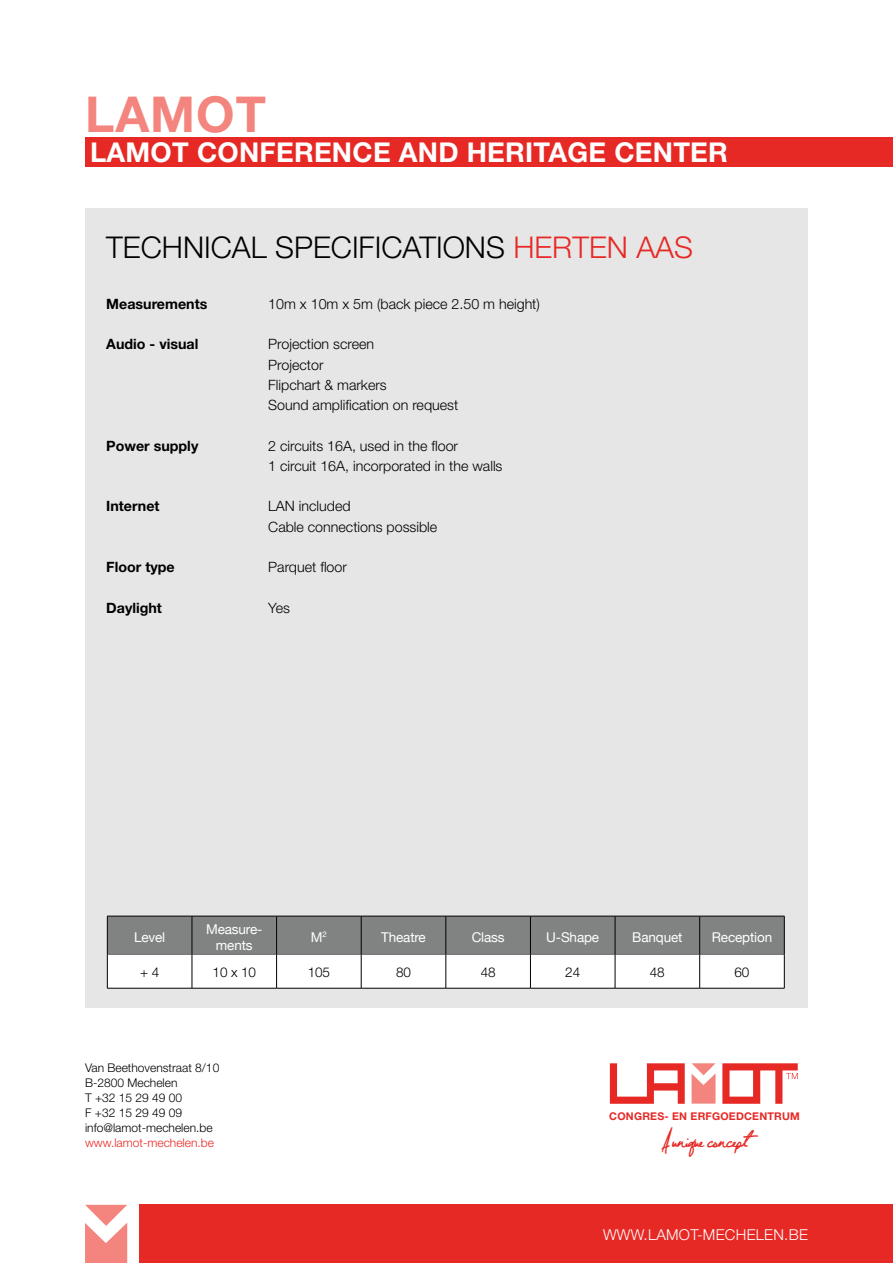
<style>
.page{position:relative;width:893px;height:1263px;background:#fff}
.page>*{position:absolute;margin:0;border:0;box-sizing:border-box;transform-origin:0 0}
.t1{font:700 49.5px "Helvetica Neue";letter-spacing:.02em;color:#f3847e}
.t2{font:300 30px "Helvetica Neue";color:#000}
.t3{font:300 30px "Helvetica Neue";color:#e72925}
.t4{font:700 27.3px "Helvetica Neue";letter-spacing:.01em;color:#fff}
.t5{font:15.45px "Jellyka Nathaniel,a Mystery";color:#e72925}
.t6{font:300 15px "Helvetica Neue";letter-spacing:.02em;color:#fff}
.t7{font:300 14.25px/20.2px "Helvetica Neue";color:#000}
.t8{font:700 14.25px "Helvetica Neue";color:#000}
.t9{font:13.5px/16.2px "Helvetica Neue";letter-spacing:-.01em;color:#fff;text-align:center}
.t10{font:300 13.5px "Helvetica Neue";letter-spacing:-.01em;color:#000}
.t11{font:300 12px/15px "Helvetica Neue";color:#000}
.t12{font:300 12px "Helvetica Neue";color:#e72925}
.t13{font:700 10.65px "Helvetica Neue";letter-spacing:.02em;color:#e72925}
.s1{font-weight:300}
</style>
<div class="page">
<div style="left:85px;top:208px;width:723px;height:800px;background:#e6e6e6"></div>
<div style="left:139px;top:1205px;width:754px;height:58px;background:#e72925"></div>
<svg style="left:85px;top:1205px;width:42px;height:58px"></svg>
<svg style="left:108px;top:917px;width:676px;height:71px;background:#babbbb"></svg>
<hr style="left:108px;top:954px;width:84px;height:1px;background:#6a6c6c">
<hr style="left:192px;top:954px;width:84px;height:1px;background:#6a6c6c">
<hr style="left:277px;top:954px;width:84px;height:1px;background:#6a6c6c">
<hr style="left:361px;top:954px;width:85px;height:1px;background:#6a6c6c">
<hr style="left:446px;top:954px;width:84px;height:1px;background:#6a6c6c">
<hr style="left:531px;top:954px;width:84px;height:1px;background:#6a6c6c">
<hr style="left:615px;top:954px;width:84px;height:1px;background:#6a6c6c">
<hr style="left:700px;top:954px;width:84px;height:1px;background:#6a6c6c">
<hr style="left:107px;top:916px;width:85px;height:1px;background:#000">
<hr style="left:107px;top:916px;width:1px;height:38px;background:#000">
<hr style="left:192px;top:916px;width:85px;height:1px;background:#000">
<hr style="left:192px;top:916px;width:1px;height:38px;background:#000">
<hr style="left:277px;top:916px;width:84px;height:1px;background:#000">
<hr style="left:276px;top:916px;width:1px;height:38px;background:#000">
<hr style="left:361px;top:916px;width:85px;height:1px;background:#000">
<hr style="left:361px;top:916px;width:1px;height:38px;background:#000">
<hr style="left:446px;top:916px;width:84px;height:1px;background:#000">
<hr style="left:446px;top:916px;width:1px;height:38px;background:#000">
<hr style="left:530px;top:916px;width:85px;height:1px;background:#000">
<hr style="left:530px;top:916px;width:1px;height:38px;background:#000">
<hr style="left:615px;top:916px;width:85px;height:1px;background:#000">
<hr style="left:615px;top:916px;width:1px;height:38px;background:#000">
<hr style="left:700px;top:916px;width:84px;height:1px;background:#000">
<hr style="left:699px;top:916px;width:1px;height:38px;background:#000">
<hr style="left:784px;top:916px;width:1px;height:38px;background:#000">
<hr style="left:107px;top:954px;width:1px;height:34px;background:#000">
<hr style="left:192px;top:954px;width:1px;height:34px;background:#000">
<hr style="left:276px;top:954px;width:1px;height:34px;background:#000">
<hr style="left:361px;top:954px;width:1px;height:34px;background:#000">
<hr style="left:446px;top:954px;width:1px;height:34px;background:#000">
<hr style="left:530px;top:954px;width:1px;height:34px;background:#000">
<hr style="left:615px;top:954px;width:1px;height:34px;background:#000">
<hr style="left:699px;top:954px;width:1px;height:34px;background:#000">
<hr style="left:784px;top:954px;width:1px;height:34px;background:#000">
<hr style="left:107px;top:988px;width:85px;height:1px;background:#000">
<hr style="left:192px;top:988px;width:85px;height:1px;background:#000">
<hr style="left:277px;top:988px;width:84px;height:1px;background:#000">
<hr style="left:361px;top:988px;width:85px;height:1px;background:#000">
<hr style="left:446px;top:988px;width:84px;height:1px;background:#000">
<hr style="left:530px;top:988px;width:85px;height:1px;background:#000">
<hr style="left:615px;top:988px;width:85px;height:1px;background:#000">
<hr style="left:700px;top:988px;width:84px;height:1px;background:#000">
<div style="left:85px;top:137px;width:808px;height:29px;background:#e72925"></div>
<svg style="left:610px;top:1063px;width:75px;height:41px"></svg>
<svg style="left:692px;top:1063px;width:24px;height:40px"></svg>
<svg style="left:722px;top:1063px;width:76px;height:41px"></svg>
<h1 class="t1" style="left:85px;top:84px;width:182px">LAMOT</h1>
<h3 class="t4" style="left:90px;top:135px;width:639px">LAMOT CONFERENCE AND HERITAGE CENTER</h3>
<h2 class="t2" style="left:106px;top:229px;width:315px">TECHNICAL SPECIFICATIONS</h2>
<h2 class="t3" style="left:513px;top:229px;width:181px">Herten Aas</h2>
<p class="t8" style="left:106px;top:295px;width:103px">MEASUREMENTS</p>
<p class="t7" style="left:268px;top:293px;width:273px">10m x 10m x 5m (back piece 2.50 m height)</p>
<p class="t8" style="left:106px;top:335px;width:94px">AUDIO - VISUAL</p>
<p class="t7" style="left:268px;top:334px;width:107px">Projection screen<br>Projector</p>
<p class="t7" style="left:106px;top:374px;width:44px">F</p>
<p class="t7" style="left:276px;top:374px;width:112px">lipchart &amp; markers</p>
<p class="t7" style="left:106px;top:395px;width:44px">S</p>
<p class="t7" style="left:277px;top:395px;width:183px">ound amplification on request</p>
<p class="t8" style="left:106px;top:437px;width:94px">POWER SUPPLY</p>
<p class="t7" style="left:268px;top:435px;width:236px">2 circuits 16A, used in the floor<br>1 circuit 16A, incorporated in the walls</p>
<p class="t8" style="left:106px;top:497px;width:77px">INTERNET <span class="s1">LAN</span></p>
<p class="t7" style="left:268px;top:496px;width:170px;text-indent:31px">included<br>Cable connections possible</p>
<p class="t8" style="left:106px;top:558px;width:70px">FLOOR TYPE</p>
<p class="t7" style="left:268px;top:557px;width:80px">Parquet floor</p>
<p class="t8" style="left:106px;top:599px;width:96px">DAYLIGHT <span class="s1">Y</span></p>
<p class="t7" style="left:276px;top:597px;width:16px">es</p>
<p class="t9" style="left:134px;top:928px;width:33px">Level</p>
<p class="t9" style="left:206px;top:920px;width:58px">Measure&shy;ments</p>
<p class="t9" style="left:311px;top:928px;width:17px">M<sup>2</sup></p>
<p class="t9" style="left:381px;top:928px;width:46px">Theatre</p>
<p class="t9" style="left:472px;top:928px;width:34px">Class</p>
<p class="t9" style="left:546px;top:928px;width:54px">U-Shape</p>
<p class="t9" style="left:632px;top:928px;width:52px">Banquet</p>
<p class="t9" style="left:712px;top:928px;width:62px">Reception</p>
<p class="t10" style="left:140px;top:963px;width:21px">+ 4</p>
<p class="t10" style="left:213px;top:963px;width:45px">10 x 10</p>
<p class="t10" style="left:308px;top:963px;width:24px">105</p>
<p class="t10" style="left:396px;top:963px;width:16px">80</p>
<p class="t10" style="left:481px;top:963px;width:16px">48</p>
<p class="t10" style="left:565px;top:963px;width:16px">24</p>
<p class="t10" style="left:650px;top:963px;width:16px">48</p>
<p class="t10" style="left:735px;top:963px;width:16px">60</p>
<p class="t11" style="left:85px;top:1060px;width:136px">Van Beethovenstraat 8/10<br>B-2800 Mechelen<br>T +32 15 29 49 00<br>F +32 15 29 49 09 info@lamot-mechelen.be</p>
<p class="t12" style="left:85px;top:1135px;width:130px">www.lamot-mechelen.be</p>
<p class="t13" style="left:609px;top:1109px;width:192px">CONGRES- EN ERFGOEDCENTRUM</p>
<p class="t5" style="left:662px;top:1133px;width:99px">A unique concept</p>
<p class="t6" style="left:603px;top:1226px;width:15px">www</p>
<p class="t6" style="left:644px;top:1226px;width:166px">.lamot-mechelen.be</p>
</div>
